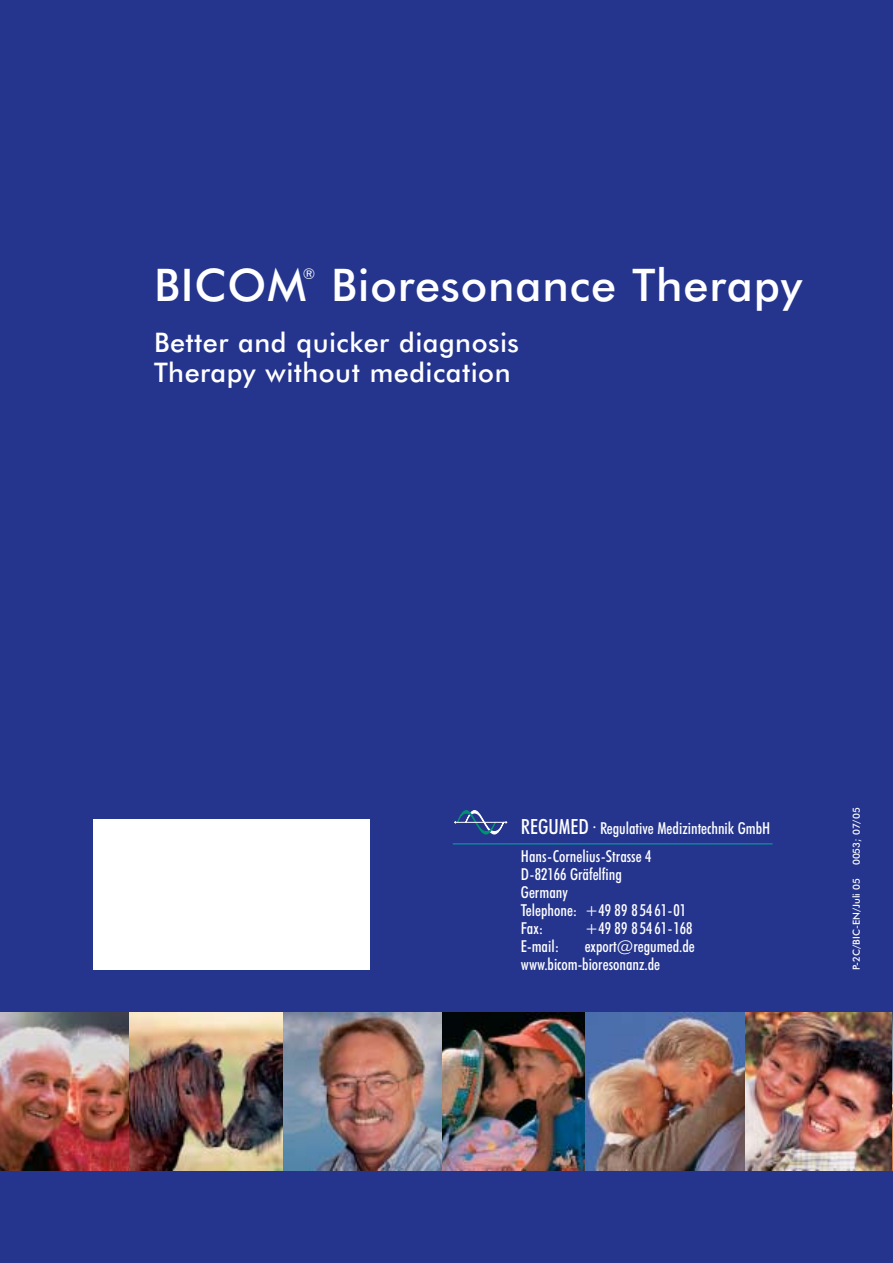
<style>
.page{position:relative;width:893px;height:1263px;background:#25358e}
.page>*{position:absolute;margin:0;border:0;box-sizing:border-box;transform-origin:0 0}
.t1{font:500 45px "Futura BT";letter-spacing:.02em;color:#fff}
.t2{font:500 27px/30px "Futura BT";letter-spacing:.02em;color:#fff}
.t3{font:500 condensed 16.5px/18px "Futura BT";color:#fff}
.t4{font:italic 15px "Futura BT";color:#fff}
.t5{font:500 9.75px "Futura BT";color:#fff}
.s1{font-size:21px}
</style>
<div class="page">
<img style="left:0;top:1013px;width:129px;height:157px">
<img style="left:745px;top:1013px;width:147px;height:157px">
<img style="left:441px;top:1013px;width:144px;height:157px">
<img style="left:129px;top:1013px;width:155px;height:157px">
<img style="left:585px;top:1013px;width:160px;height:157px">
<img style="left:284px;top:1013px;width:157px;height:157px">
<svg style="left:454px;top:810px;width:53px;height:24px"></svg>
<hr style="left:455px;top:822px;width:52px;height:1px;background:#fff">
<hr style="left:453px;top:843px;width:320px;height:1px;background:#00aca1">
<div style="left:93px;top:819px;width:277px;height:151px;background:#fff"></div>
<hr style="left:892px;top:1013px;width:1px;height:157px;background:#fff">
<h1 class="t1" style="left:154px;top:266px;width:154px">BICOM</h1>
<p class="t4" style="left:303px;top:267px;width:14px">®</p>
<h1 class="t1" style="left:331px;top:266px;width:472px">Bioresonance Therapy</h1>
<h2 class="t2" style="left:154px;top:330px;width:366px">Better and quicker diagnosis<br>Therapy without medication</h2>
<p class="t3" style="left:521px;top:815px;width:251px;line-height:28.5px"><span class="s1">REGUMED</span> <sup>.</sup> Regulative Medizintechnik GmbH<br>Hans-Cornelius-Strasse 4</p>
<p class="t3" style="left:521px;top:866px;width:167px">D-82166 Gräfelfing<br>Germany<br>Telephone: +49 89 8 54 61-01<br>Fax:</p>
<p class="t3" style="left:585px;top:920px;width:109px">+49 89 8 54 61-168</p>
<p class="t3" style="left:521px;top:938px;width:175px;text-indent:64px">export@regumed.de www.bicom-bioresonanz.de</p>
<p class="t3" style="left:521px;top:938px;width:40px">E-mail:</p>
<p class="t5" style="left:852px;top:865px;width:59px;rotate:-90deg">0053; 07/05</p>
<p class="t5" style="left:852px;top:970px;width:93px;rotate:-90deg">P-2C/BIC-EN/Juli 05</p>
</div>
